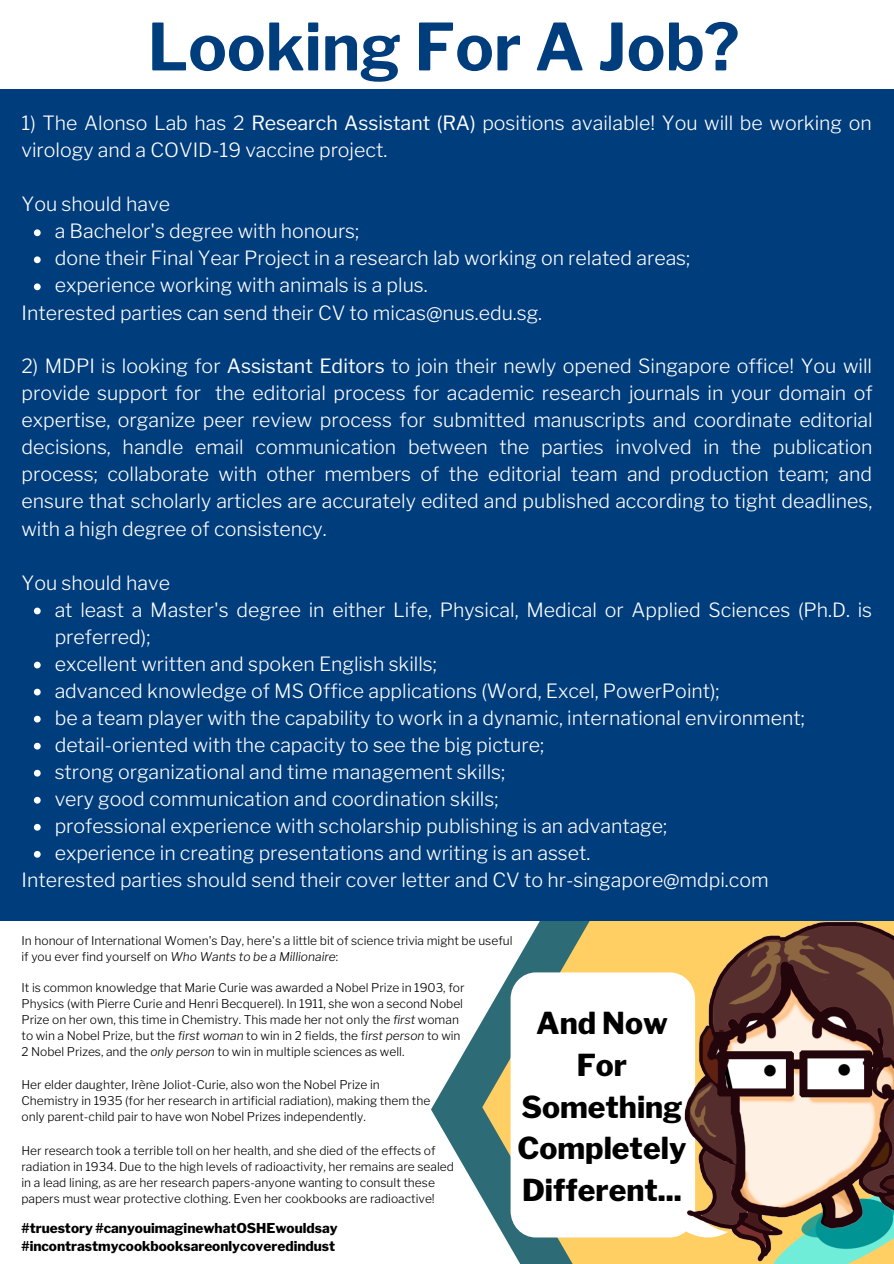
<style>
.page{position:relative;width:894px;height:1264px;background:#fff}
.page>*{position:absolute;margin:0;border:0;box-sizing:border-box;transform-origin:0 0}
.t1{font:700 64.5px "Libre Franklin";color:#003d7c}
.t2{font:800 30px/41.7px "Libre Franklin";color:#000;text-align:center}
.t3{font:300 19.5px/27px "Libre Franklin";color:#fff}
.t4{font:800 13.5px/18px "Libre Franklin";color:#000}
.t5{font:300 12px/16px "Libre Franklin";color:#000}
.s1{font-weight:400}
.s2{font-style:italic}
</style>
<div class="page">
<svg style="left:431px;top:1021px;width:51px;height:177px"></svg>
<svg style="left:482px;top:921px;width:199px;height:342px"></svg>
<div style="left:0;top:89px;width:893px;height:832px;background:#003d7c"></div>
<svg style="left:34px;top:607px;width:7px;height:7px"></svg>
<svg style="left:34px;top:661px;width:7px;height:7px"></svg>
<svg style="left:34px;top:688px;width:7px;height:7px"></svg>
<svg style="left:34px;top:715px;width:7px;height:7px"></svg>
<svg style="left:34px;top:742px;width:7px;height:7px"></svg>
<svg style="left:34px;top:769px;width:7px;height:7px"></svg>
<svg style="left:34px;top:796px;width:7px;height:7px"></svg>
<svg style="left:34px;top:823px;width:7px;height:7px"></svg>
<svg style="left:34px;top:851px;width:7px;height:6px"></svg>
<svg style="left:34px;top:229px;width:7px;height:7px"></svg>
<svg style="left:34px;top:256px;width:7px;height:7px"></svg>
<svg style="left:34px;top:283px;width:7px;height:7px"></svg>
<svg style="left:510px;top:972px;width:171px;height:270px"></svg>
<img style="left:681px;top:921px;width:212px;height:342px">
<p class="t1" style="left:148px;top:8px;width:593px">Looking For A Job?</p>
<p class="t3" style="left:21px;top:110px;width:851px">1) The Alonso Lab has 2 <span class="s1">Research Assistant (RA)</span> positions available! You will be working on virology and a COVID-19 vaccine project.</p>
<p class="t3" style="left:21px;top:191px;width:150px">You should have</p>
<p class="t3" style="left:55px;top:218px;width:306px">a Bachelor's degree with honours;</p>
<p class="t3" style="left:55px;top:245px;width:637px">done their Final Year Project in a research lab working on related areas;</p>
<p class="t3" style="left:55px;top:272px;width:374px">experience working with animals is a plus.</p>
<p class="t3" style="left:21px;top:299px;width:522px">Interested parties can send their CV to micas@nus.edu.sg.</p>
<p class="t3" style="left:21px;top:353px;width:852px;text-align:justify">2) MDPI is looking for <span class="s1">Assistant Editors</span> to join their newly opened Singapore office! You will provide support for the editorial process for academic research journals in your domain of expertise, organize peer review process for submitted manuscripts and coordinate editorial decisions, handle email communication between the parties involved in the publication process; collaborate with other members of the editorial team and production team; and ensure that scholarly articles are accurately edited and published according to tight deadlines, with a high degree of consistency.</p>
<p class="t3" style="left:21px;top:569px;width:150px">You should have</p>
<p class="t3" style="left:55px;top:596px;width:818px">at least a Master's degree in either Life, Physical, Medical or Applied Sciences (Ph.D. is preferred);</p>
<p class="t3" style="left:55px;top:650px;width:384px">excellent written and spoken English skills;</p>
<p class="t3" style="left:55px;top:677px;width:666px">advanced knowledge of MS Office applications (Word, Excel, PowerPoint);</p>
<p class="t3" style="left:55px;top:704px;width:751px">be a team player with the capability to work in a dynamic, international environment;</p>
<p class="t3" style="left:55px;top:731px;width:491px">detail-oriented with the capacity to see the big picture;</p>
<p class="t3" style="left:55px;top:758px;width:452px">strong organizational and time management skills;</p>
<p class="t3" style="left:55px;top:785px;width:445px">very good communication and coordination skills;</p>
<p class="t3" style="left:55px;top:812px;width:614px">professional experience with scholarship publishing is an advantage;</p>
<p class="t3" style="left:55px;top:839px;width:537px">experience in creating presentations and writing is an asset.</p>
<p class="t3" style="left:21px;top:866px;width:748px">Interested parties should send their cover letter and CV to hr-singapore@mdpi.com</p>
<p class="t5" style="left:21px;top:932px;width:492px">In honour of International Women's Day, here's a little bit of science trivia might be useful if you ever find yourself on <span class="s2">Who Wants to be a Millionaire</span>:</p>
<p class="t5" style="left:21px;top:980px;width:444px">It is common knowledge that Marie Curie was awarded a Nobel Prize in 1903, for Physics (with Pierre Curie and Henri Becquerel). In 1911, she won a second Nobel Prize on her own, this time in Chemistry. This made her not only the <span class="s2">first</span> woman to win a Nobel Prize, but the <span class="s2">first woman</span> to win in 2 fields, the f<span class="s2">irst person</span> to win 2 Nobel Prizes, and the <span class="s2">only person</span> to win in multiple sciences as well.</p>
<p class="t2" style="left:517px;top:1002px;width:170px">And Now<br>For<br>Something<br>Completely<br>Different...</p>
<p class="t5" style="left:21px;top:1076px;width:410px">Her elder daughter, Irène Joliot-Curie, also won the Nobel Prize in<br>Chemistry in 1935 (for her research in artificial radiation), making them the only parent-child pair to have won Nobel Prizes independently.</p>
<p class="t5" style="left:21px;top:1142px;width:434px">Her research took a terrible toll on her health, and she died of the effects of radiation in 1934. Due to the high levels of radioactivity, her remains are sealed in a lead lining, as are her research papers-anyone wanting to consult these papers must wear protective clothing. Even her cookbooks are radioactive!</p>
<p class="t4" style="left:21px;top:1219px;width:317px">#truestory #canyouimaginewhatOSHEwouldsay #incontrastmycookbooksareonlycoveredindust</p>
</div>
